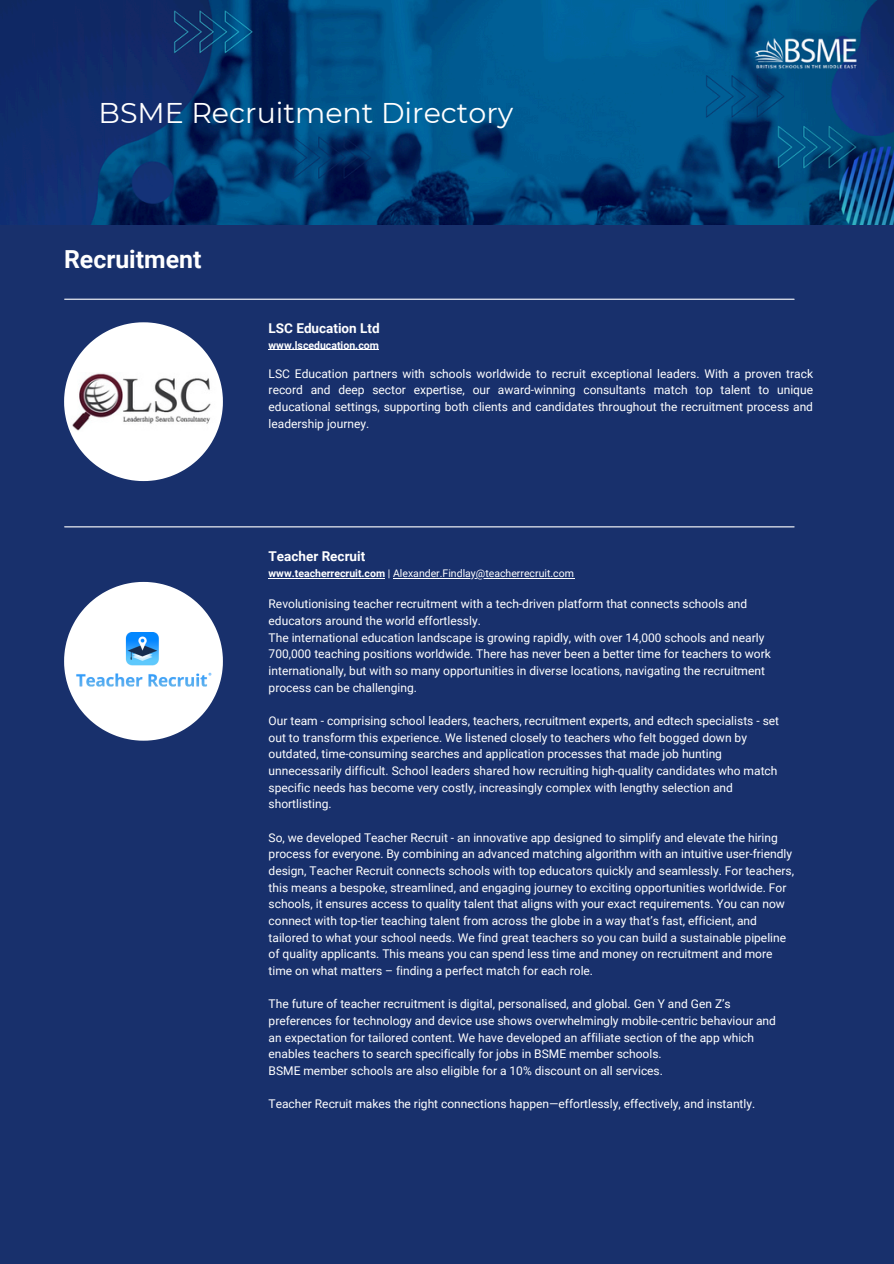
<style>
.page{position:relative;width:894px;height:1264px;background:#fff}
.page>*{position:absolute;margin:0;border:0;box-sizing:border-box;transform-origin:0 0}
.t1{font:28.5px "Montserrat";color:#fff}
.t2{font:700 24.9px "Roboto";color:#fff}
.t3{font:700 13.5px "Roboto";color:#fff}
.t4{font:12px/16.6px "Roboto";color:#fff}
.t5{font:10.5px "Roboto";color:#fff}
.t6{font:700 10.5px "Roboto";color:#fff}
.s1{font-weight:700}
</style>
<div class="page">
<div style="left:0;top:0;width:893px;height:1263px;background:#18306c"></div>
<hr style="left:65px;top:299px;width:728px;height:1px;background:#fff">
<hr style="left:65px;top:526px;width:728px;height:1px;background:#fff">
<img style="left:0;top:0;width:893px;height:224px">
<svg style="left:64px;top:582px;width:159px;height:158px"></svg>
<hr style="left:268px;top:349px;width:111px;height:1px;background:#fff">
<svg style="left:64px;top:322px;width:159px;height:159px"></svg>
<img style="left:71px;top:372px;width:145px;height:60px">
<hr style="left:268px;top:578px;width:117px;height:1px;background:#fff">
<hr style="left:393px;top:578px;width:181px;height:1px;background:#fff">
<img style="left:71px;top:632px;width:145px;height:58px">
<h1 class="t1" style="left:98px;top:95px;width:416px">BSME Recruitment Directory</h1>
<p class="t2" style="left:64px;top:245px;width:139px">Recruitment</p>
<h2 class="t3" style="left:268px;top:320px;width:112px">LSC Education Ltd</h2>
<h2 class="t6" style="left:268px;top:339px;width:112px">www.lsceducation.com</h2>
<p class="t4" style="left:268px;top:365px;width:546px;text-align:justify">LSC Education partners with schools worldwide to recruit exceptional leaders. With a proven track record and deep sector expertise, our award-winning consultants match top talent to unique educational settings, supporting both clients and candidates throughout the recruitment process and leadership journey.</p>
<p class="t3" style="left:268px;top:548px;width:98px">Teacher Recruit</p>
<p class="t5" style="left:268px;top:567px;width:307px"><span class="s1">www.teacherrecruit.com</span> | Alexander.Findlay@teacherrecruit.com</p>
<h4 class="t4" style="left:268px;top:596px;width:480px">Revolutionising teacher recruitment with a tech-driven platform that connects schools and educators around the world effortlessly.</h4>
<h3 class="t4" style="left:268px;top:629px;width:503px">The international education landscape is growing rapidly, with over 14,000 schools and nearly 700,000 teaching positions worldwide. There has never been a better time for teachers to work internationally, but with so many opportunities in diverse locations, navigating the recruitment process can be challenging.</h3>
<h3 class="t4" style="left:268px;top:712px;width:512px">Our team - comprising school leaders, teachers, recruitment experts, and edtech specialists - set out to transform this experience. We listened closely to teachers who felt bogged down by</h3>
<p class="t4" style="left:268px;top:746px;width:510px">outdated, time-consuming searches and application processes that made job hunting unnecessarily difficult. School leaders shared how recruiting high-quality candidates who match specific needs has become very costly, increasingly complex with lengthy selection and shortlisting.</p>
<p class="t4" style="left:268px;top:829px;width:525px">So, we developed Teacher Recruit - an innovative app designed to simplify and elevate the hiring process for everyone. By combining an advanced matching algorithm with an intuitive user-friendly</p>
<p class="t4" style="left:268px;top:862px;width:527px">design, Teacher Recruit connects schools with top educators quickly and seamlessly. For teachers, this means a bespoke, streamlined, and engaging journey to exciting opportunities worldwide. For schools, it ensures access to quality talent that aligns with your exact requirements. You can now connect with top-tier teaching talent from across the globe in a way that’s fast, efficient, and tailored to what your school needs. We find great teachers so you can build a sustainable pipeline of quality applicants. This means you can spend less time and money on recruitment and more time on what matters – finding a perfect match for each role.</p>
<p class="t4" style="left:268px;top:995px;width:508px">The future of teacher recruitment is digital, personalised, and global. Gen Y and Gen Z’s preferences for technology and device use shows overwhelmingly mobile-centric behaviour and</p>
<p class="t4" style="left:268px;top:1029px;width:487px">an expectation for tailored content. We have developed an affiliate section of the app which enables teachers to search specifically for jobs in BSME member schools.<br>BSME member schools are also eligible for a 10% discount on all services.</p>
<p class="t4" style="left:268px;top:1095px;width:488px">Teacher Recruit makes the right connections happen—effortlessly, effectively, and instantly.</p>
</div>
